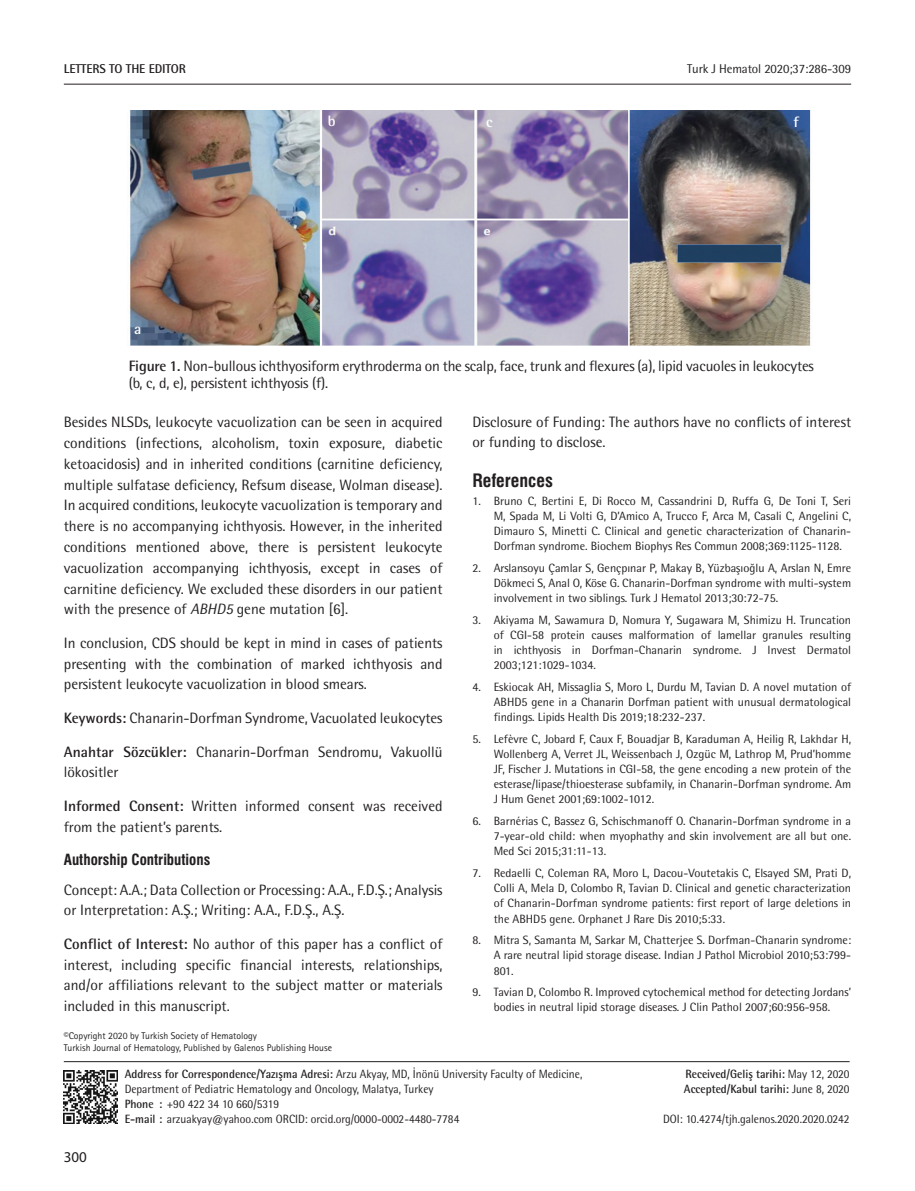
<style>
.page{position:relative;width:915px;height:1191px;background:#fff}
.page>*{position:absolute;margin:0;border:0;box-sizing:border-box;transform-origin:0 0}
.ARA_BASLIK{font:18px "Swiss Condensed Bold Tr";color:#231f20}
.YAZI{font:15px/20.9px "Rotis Semi Sans Std";color:#231f20;text-align:justify}
.ETİK{font:15px/20.9px "Rotis Semi Sans Std";color:#231f20}
.RESİM-ALTI{font:15px/16.5px "Rotis Semi Sans Std";letter-spacing:-.01em;color:#231f20}
.ARALAR{font:15px "Swiss Condensed Bold Tr";color:#231f20}
.RESİM-ALTI-2{font:700 15px "Rotis Semi Sans Std";color:#fff}
.t1{font:15px "Myriad Pro";color:#231f20}
.t2{font:12.75px "Rotis Semi Sans Std";letter-spacing:-.01em;color:#231f20}
.KISA_BASLIK{font:700 12.75px "Rotis Semi Sans Std";letter-spacing:-.01em;color:#231f20}
.t3{font:12px/15.1px "Rotis Semi Sans Std";color:#231f20;text-align:justify}
.t4{font:12px/15px "Rotis Semi Sans Std";color:#231f20;scale:.95 1}
.t5{font:700 12px "Rotis Semi Sans Std";color:#231f20;scale:.95 1}
.t6{font:9.75px "Rotis Sans Serif Std";color:#231f20}
.s1{font-weight:700}
.s2{font-style:italic}
.s3{font-weight:400}
</style>
<div class="page">
<hr style="left:64px;top:84px;width:786px;height:1px;background:#231f20">
<img style="left:64px;top:1070px;width:53px;height:53px">
<hr style="left:64px;top:1061px;width:785px;height:1px;background:#231f20">
<img style="left:130px;top:111px;width:681px;height:235px">
<p class="KISA_BASLIK" style="left:64px;top:60px;width:123px">LETTERS TO THE EDITOR</p>
<p class="t2" style="left:686px;top:61px;width:165px">Turk J Hematol 2020;37:286-309</p>
<p class="RESİM-ALTI-2" style="left:134px;top:319px;width:9px">a</p>
<p class="RESİM-ALTI-2" style="left:327px;top:112px;width:9px">b</p>
<p class="RESİM-ALTI-2" style="left:486px;top:112px;width:8px">c</p>
<p class="RESİM-ALTI-2" style="left:793px;top:112px;width:7px">f</p>
<p class="RESİM-ALTI" style="left:129px;top:358px;width:686px"><span class="s1">Figure 1.</span> Non-bullous ichthyosiform erythroderma on the scalp, face, trunk and flexures (a), lipid vacuoles in leukocytes (b, c, d, e), persistent ichthyosis (f).</p>
<p class="YAZI" style="left:64px;top:411px;width:380px">Besides NLSDs, leukocyte vacuolization can be seen in acquired conditions (infections, alcoholism, toxin exposure, diabetic ketoacidosis) and in inherited conditions (carnitine deficiency, multiple sulfatase deficiency, Refsum disease, Wolman disease).<br>In acquired conditions, leukocyte vacuolization is temporary and there is no accompanying ichthyosis. However, in the inherited conditions mentioned above, there is persistent leukocyte vacuolization accompanying ichthyosis, except in cases of carnitine deficiency. We excluded these disorders in our patient with the presence of <span class="s2">ABHD5</span> gene mutation [6].</p>
<p class="YAZI" style="left:64px;top:632px;width:380px">In conclusion, CDS should be kept in mind in cases of patients presenting with the combination of marked ichthyosis and persistent leukocyte vacuolization in blood smears.</p>
<p class="YAZI" style="left:64px;top:707px;width:380px"><span class="s1">Keywords:</span> Chanarin-Dorfman Syndrome, Vacuolated leukocytes</p>
<p class="YAZI" style="left:64px;top:741px;width:380px"><span class="s1">Anahtar Sözcükler:</span> Chanarin-Dorfman Sendromu, Vakuollü lökositler</p>
<p class="ETİK" style="left:64px;top:795px;width:380px"><span class="s1">Informed Consent:</span> Written informed consent was received from the patient’s parents.</p>
<p class="ARALAR" style="left:64px;top:850px;width:148px">Authorship Contributions</p>
<p class="ETİK" style="left:64px;top:879px;width:380px">Concept: A.A.; Data Collection or Processing: A.A., F.D.Ş.; Analysis or Interpretation: A.Ş.; Writing: A.A., F.D.Ş., A.Ş.</p>
<p class="ETİK" style="left:64px;top:933px;width:380px;text-align:justify"><span class="s1">Conflict of Interest:</span> No author of this paper has a conflict of interest, including specific financial interests, relationships, and/or affiliations relevant to the subject matter or materials included in this manuscript.</p>
<p class="t6" style="left:64px;top:1030px;width:195px">©Copyright 2020 by Turkish Society of Hematology</p>
<p class="t6" style="left:64px;top:1041px;width:270px">Turkish Journal of Hematology, Published by Galenos Publishing House</p>
<p class="ETİK" style="left:472px;top:412px;width:380px;line-height:19.6px">Disclosure of Funding: The authors have no conflicts of interest or funding to disclose.</p>
<p class="ARA_BASLIK" style="left:472px;top:470px;width:82px">References</p>
<p class="t3" style="left:493px;top:493px;width:359px;text-indent:-21px">1. Bruno C, Bertini E, Di Rocco M, Cassandrini D, Ruffa G, De Toni T, Seri M, Spada M, Li Volti G, D’Amico A, Trucco F, Arca M, Casali C, Angelini C, Dimauro S, Minetti C. Clinical and genetic characterization of Chanarin-Dorfman syndrome. Biochem Biophys Res Commun 2008;369:1125-1128.</p>
<p class="t3" style="left:493px;top:560px;width:359px;text-indent:-21px">2. Arslansoyu Çamlar S, Gençpınar P, Makay B, Yüzbaşıoğlu A, Arslan N, Emre Dökmeci S, Anal O, Köse G. Chanarin-Dorfman syndrome with multi-system involvement in two siblings. Turk J Hematol 2013;30:72-75.</p>
<p class="t3" style="left:493px;top:612px;width:359px;text-indent:-21px">3. Akiyama M, Sawamura D, Nomura Y, Sugawara M, Shimizu H. Truncation of CGI-58 protein causes malformation of lamellar granules resulting in ichthyosis in Dorfman-Chanarin syndrome. J Invest Dermatol 2003;121:1029-1034.</p>
<p class="t3" style="left:493px;top:679px;width:359px;text-indent:-21px">4. Eskiocak AH, Missaglia S, Moro L, Durdu M, Tavian D. A novel mutation of ABHD5 gene in a Chanarin Dorfman patient with unusual dermatological findings. Lipids Health Dis 2019;18:232-237.</p>
<p class="t3" style="left:493px;top:731px;width:359px;text-indent:-21px">5. Lefèvre C, Jobard F, Caux F, Bouadjar B, Karaduman A, Heilig R, Lakhdar H, Wollenberg A, Verret JL, Weissenbach J, Ozgüc M, Lathrop M, Prud’homme JF, Fischer J. Mutations in CGI-58, the gene encoding a new protein of the esterase/lipase/thioesterase subfamily, in Chanarin-Dorfman syndrome. Am J Hum Genet 2001;69:1002-1012.</p>
<p class="t3" style="left:493px;top:813px;width:359px;text-indent:-21px">6. Barnérias C, Bassez G, Schischmanoff O. Chanarin-Dorfman syndrome in a 7-year-old child: when myophathy and skin involvement are all but one.<br>Med Sci 2015;31:11-13.</p>
<p class="t3" style="left:493px;top:865px;width:359px;text-indent:-21px">7. Redaelli C, Coleman RA, Moro L, Dacou-Voutetakis C, Elsayed SM, Prati D, Colli A, Mela D, Colombo R, Tavian D. Clinical and genetic characterization of Chanarin-Dorfman syndrome patients: first report of large deletions in the ABHD5 gene. Orphanet J Rare Dis 2010;5:33.</p>
<p class="t3" style="left:493px;top:932px;width:359px;text-indent:-21px">8. Mitra S, Samanta M, Sarkar M, Chatterjee S. Dorfman-Chanarin syndrome:<br>A rare neutral lipid storage disease. Indian J Pathol Microbiol 2010;53:799- 801.</p>
<p class="t3" style="left:472px;top:984px;width:380px;text-align:center">9. Tavian D, Colombo R. Improved cytochemical method for detecting Jordans’ bodies in neutral lipid storage diseases. J Clin Pathol 2007;60:956-958.</p>
<p class="t1" style="left:64px;top:1147px;width:25px">300</p>
<p class="t4" style="left:125px;top:1066px;width:483px"><span class="s1">Address for Correspondence/Yazışma Adresi:</span> Arzu Akyay, MD, İnönü University Faculty of Medicine,<br>Department of Pediatric Hematology and Oncology, Malatya, Turkey</p>
<p class="t4" style="left:125px;top:1096px;width:164px"><span class="s1">Phone :</span> +90 422 34 10 660/5319</p>
<p class="t4" style="left:125px;top:1111px;width:353px"><span class="s1">E-mail :</span> arzuakyay@yahoo.com ORCID: orcid.org/0000-0002-4480-7784</p>
<p class="t5" style="left:685px;top:1066px;width:174px">Received/Geliş tarihi: <span class="s3">May 12, 2020</span></p>
<p class="t5" style="left:683px;top:1081px;width:176px">Accepted/Kabul tarihi: <span class="s3">June 8, 2020</span></p>
<p class="t4" style="left:662px;top:1111px;width:198px">DOI: 10.4274/tjh.galenos.2020.2020.0242</p>
</div>
